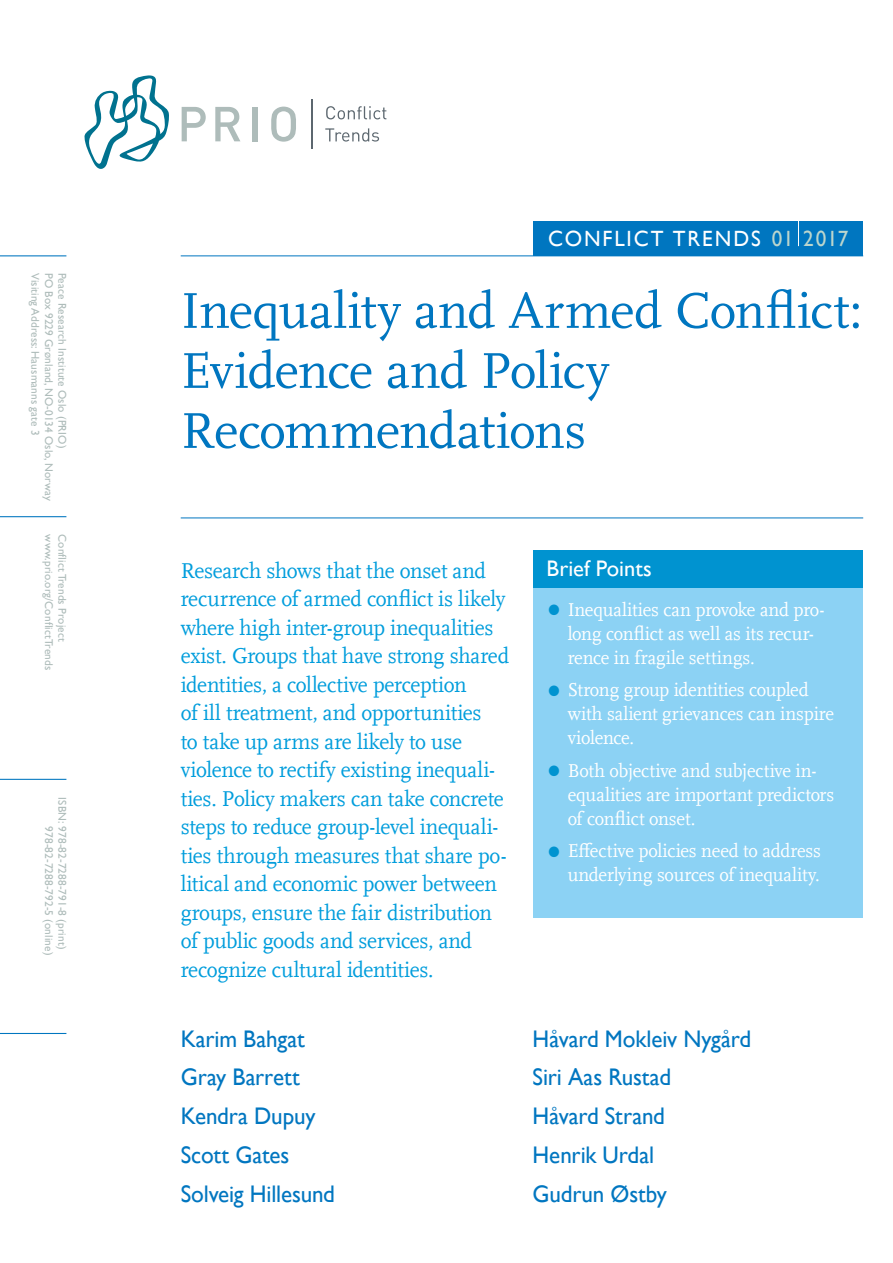
<style>
.page{position:relative;width:893px;height:1263px;background:#fff}
.page>*{position:absolute;margin:0;border:0;box-sizing:border-box;transform-origin:0 0}
.t1{font:52.5px/60px "Scala Offc Pro";letter-spacing:-.015em;color:#0076c0}
.t2{font:24px "Gill Sans";letter-spacing:-.005em;color:#0076c0;scale:.96 1}
.t3{font:22.5px/28.5px "Scala Offc Pro";letter-spacing:-.015em;color:#009ddc;scale:.96 1}
.t4{font:22.5px "Gill Sans";color:#fff}
.t5{font:22.05px "Gill Sans";letter-spacing:.09em;color:#fff;scale:.96 1}
.t6{font:22.05px "Gill Sans";letter-spacing:.04em;color:#bcd6cd;scale:.96 1}
.t7{font:19.5px/24px "Scala Offc Pro";letter-spacing:-.01em;color:#fff;scale:.96 1}
.t8{font:11.25px/13.5px "Gill Sans";letter-spacing:.01em;color:#aebcba}
.s1{font-size:45px;color:#0093d0}
</style>
<div class="page">
<hr style="left:0;top:255px;width:66px;height:1px;background:#0076c0">
<hr style="left:0;top:516px;width:66px;height:1px;background:#0076c0">
<hr style="left:0;top:779px;width:66px;height:1px;background:#0076c0">
<hr style="left:0;top:1033px;width:66px;height:1px;background:#0076c0">
<hr style="left:181px;top:255px;width:682px;height:1px;background:#0076c0">
<div style="left:534px;top:222px;width:329px;height:34px;background:#0076c0"></div>
<hr style="left:798px;top:208px;width:1px;height:38px;background:#fff">
<div style="left:534px;top:550px;width:329px;height:37px;background:#0093d0"></div>
<hr style="left:181px;top:517px;width:682px;height:1px;background:#0076c0">
<svg style="left:326px;top:106px;width:60px;height:13px"></svg>
<svg style="left:325px;top:128px;width:54px;height:14px"></svg>
<hr style="left:311px;top:99px;width:1px;height:50px;background:#5c676f">
<svg style="left:84px;top:75px;width:85px;height:94px"></svg>
<svg style="left:182px;top:107px;width:24px;height:34px"></svg>
<svg style="left:215px;top:107px;width:25px;height:34px"></svg>
<div style="left:252px;top:107px;width:5px;height:34px;background:#aebcba"></div>
<svg style="left:271px;top:107px;width:25px;height:35px"></svg>
<div style="left:534px;top:588px;width:329px;height:330px;background:#8cd2f4"></div>
<p class="t8" style="left:42px;top:273px;width:164px;rotate:90deg">Visiting Address: Hausmanns gate 3</p>
<p class="t8" style="left:55px;top:273px;width:229px;rotate:90deg">PO Box 9229 Grønland, NO-0134 Oslo, Norway</p>
<p class="t8" style="left:69px;top:273px;width:177px;rotate:90deg">Peace Research Institute Oslo (PRIO)</p>
<p class="t8" style="left:55px;top:534px;width:137px;rotate:90deg">www.prio.org/ConflictTrends</p>
<p class="t8" style="left:69px;top:534px;width:109px;rotate:90deg">Conflict Trends Project</p>
<p class="t8" style="left:69px;top:826px;width:130px;text-indent:-29px;rotate:90deg">ISBN: 978-82-7288-791-8 (print)<br>978-82-7288-792-5 (online)</p>
<p class="t5" style="left:548px;top:226px;width:223px">CONFLICT TRENDS</p>
<p class="t6" style="left:772px;top:226px;width:81px">01 2017</p>
<h1 class="t1" style="left:181px;top:280px;width:683px">Inequality and Armed Conflict:<br>Evidence and Policy<br>Recommendations</h1>
<p class="t3" style="left:181px;top:556px;width:319px">Research shows that the onset and</p>
<p class="t4" style="left:546px;top:556px;width:107px">Brief Points</p>
<p class="t3" style="left:181px;top:584px;width:344px">recurrence of armed conflict is likely where high inter-group inequalities exist. Groups that have strong shared identities, a collective perception<br>of ill treatment, and opportunities<br>to take up arms are likely to use violence to rectify existing inequali&shy;ties. Policy makers can take concrete steps to reduce group-level inequali&shy;ties through measures that share po&shy;litical and economic power between groups, ensure the fair distribution of public goods and services, and recognize cultural identities.</p>
<p class="t7" style="left:568px;top:597px;width:269px;text-indent:-21px"><span class="s1">•</span> Inequalities can provoke and pro&shy;long conflict as well as its recur&shy;rence in fragile settings.</p>
<p class="t7" style="left:568px;top:678px;width:279px;text-indent:-21px"><span class="s1">•</span> Strong group identities coupled with salient grievances can inspire violence.</p>
<p class="t7" style="left:568px;top:758px;width:279px;text-indent:-21px"><span class="s1">•</span> Both objective and subjective in&shy;equalities are important predictors of conflict onset.</p>
<p class="t7" style="left:546px;top:839px;width:287px;text-align:right"><span class="s1">•</span> Effective policies need to address underlying sources of inequality.</p>
<p class="t2" style="left:181px;top:1024px;width:131px">Karim Bahgat</p>
<p class="t2" style="left:533px;top:1024px;width:229px">Håvard Mokleiv Nygård</p>
<p class="t2" style="left:181px;top:1063px;width:125px">Gray Barrett</p>
<p class="t2" style="left:533px;top:1063px;width:146px">Siri Aas Rustad</p>
<p class="t2" style="left:181px;top:1102px;width:142px">Kendra Dupuy</p>
<p class="t2" style="left:533px;top:1102px;width:139px">Håvard Strand</p>
<p class="t2" style="left:181px;top:1141px;width:115px">Scott Gates</p>
<p class="t2" style="left:533px;top:1141px;width:128px">Henrik Urdal</p>
<p class="t2" style="left:181px;top:1180px;width:162px">Solveig Hillesund</p>
<p class="t2" style="left:533px;top:1180px;width:142px">Gudrun Østby</p>
</div>
